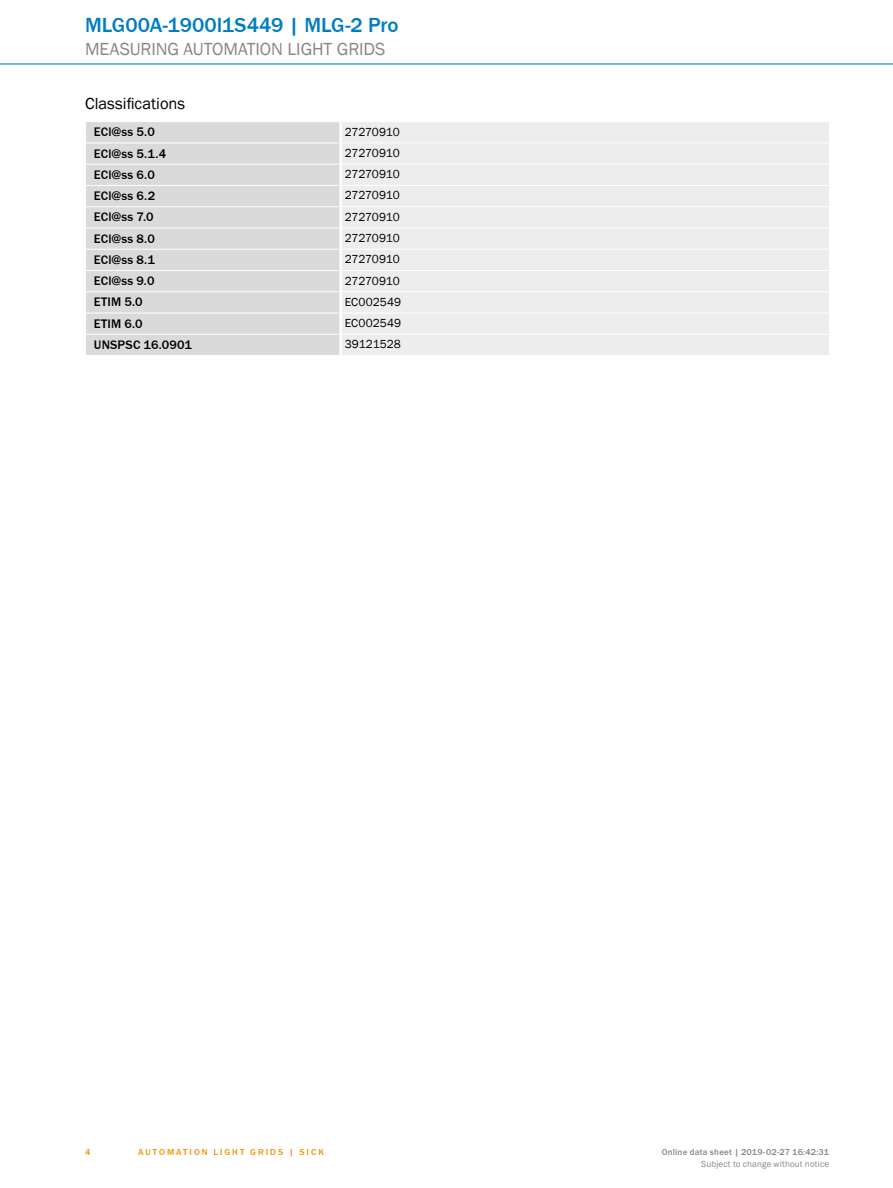
<style>
.page{position:relative;width:893px;height:1188px;background:#fff}
.page>*{position:absolute;margin:0;border:0;box-sizing:border-box;transform-origin:0 0}
.t1{font:500 21px "SICK Franklin";letter-spacing:-.005em;color:#007cc2}
.t2{font:18px "SICK Franklin";letter-spacing:-.005em;color:#878787}
.t3{font:16.5px "SICK Franklin";color:#000}
.t4{font:500 12.75px "SICK Franklin";letter-spacing:.02em;color:#000}
.t5{font:12px "SICK Franklin";letter-spacing:-.02em;color:#000}
.t6{font:12px "SICK Franklin";letter-spacing:.005em;color:#000}
.t7{font:500 9px "SICK Franklin";letter-spacing:.02em;color:#878787}
.t8{font:9px "SICK Franklin";letter-spacing:.02em;color:#878787}
.t9{font:500 9px "SICK Franklin";letter-spacing:.225em;color:#f39200}
</style>
<div class="page">
<hr style="left:0;top:63px;width:893px;height:2px;background:#007cc2">
<div style="left:86px;top:122px;width:253px;height:233px;background:#dadada"></div>
<div style="left:342px;top:122px;width:487px;height:233px;background:#ededed"></div>
<hr style="left:86px;top:143px;width:253px;height:1px;background:#fff">
<hr style="left:342px;top:143px;width:487px;height:1px;background:#fff">
<hr style="left:86px;top:164px;width:253px;height:1px;background:#fff">
<hr style="left:342px;top:164px;width:487px;height:1px;background:#fff">
<hr style="left:86px;top:185px;width:253px;height:1px;background:#fff">
<hr style="left:342px;top:185px;width:487px;height:1px;background:#fff">
<hr style="left:86px;top:206px;width:253px;height:1px;background:#fff">
<hr style="left:342px;top:206px;width:487px;height:1px;background:#fff">
<hr style="left:86px;top:228px;width:253px;height:1px;background:#fff">
<hr style="left:342px;top:228px;width:487px;height:1px;background:#fff">
<hr style="left:86px;top:249px;width:253px;height:1px;background:#fff">
<hr style="left:342px;top:249px;width:487px;height:1px;background:#fff">
<hr style="left:86px;top:270px;width:253px;height:1px;background:#fff">
<hr style="left:342px;top:270px;width:487px;height:1px;background:#fff">
<hr style="left:86px;top:291px;width:253px;height:1px;background:#fff">
<hr style="left:342px;top:291px;width:487px;height:1px;background:#fff">
<hr style="left:86px;top:313px;width:253px;height:1px;background:#fff">
<hr style="left:342px;top:313px;width:487px;height:1px;background:#fff">
<hr style="left:86px;top:334px;width:253px;height:1px;background:#fff">
<hr style="left:342px;top:334px;width:487px;height:1px;background:#fff">
<h1 class="t1" style="left:85px;top:12px;width:315px">MLG00A-1900I1S449 | MLG-2 Pro</h1>
<h2 class="t2" style="left:85px;top:38px;width:300px">Measuring automation light grids</h2>
<p class="t3" style="left:85px;top:93px;width:102px">Classifications</p>
<p class="t4" style="left:94px;top:124px;width:62px">ECl@ss 5.0</p>
<p class="t5" style="left:345px;top:124px;width:56px">27270910</p>
<p class="t4" style="left:94px;top:145px;width:74px">ECl@ss 5.1.4</p>
<p class="t5" style="left:345px;top:146px;width:56px">27270910</p>
<p class="t4" style="left:94px;top:167px;width:62px">ECl@ss 6.0</p>
<p class="t5" style="left:345px;top:167px;width:56px">27270910</p>
<p class="t4" style="left:94px;top:188px;width:63px">ECl@ss 6.2</p>
<p class="t5" style="left:345px;top:188px;width:56px">27270910</p>
<p class="t4" style="left:94px;top:209px;width:61px">ECl@ss 7.0</p>
<p class="t5" style="left:345px;top:209px;width:56px">27270910</p>
<p class="t4" style="left:94px;top:230px;width:62px">ECl@ss 8.0</p>
<p class="t5" style="left:345px;top:231px;width:56px">27270910</p>
<p class="t4" style="left:94px;top:252px;width:63px">ECl@ss 8.1</p>
<p class="t5" style="left:345px;top:252px;width:56px">27270910</p>
<p class="t4" style="left:94px;top:273px;width:62px">ECl@ss 9.0</p>
<p class="t5" style="left:345px;top:273px;width:56px">27270910</p>
<p class="t4" style="left:94px;top:294px;width:50px">ETIM 5.0</p>
<p class="t6" style="left:345px;top:294px;width:58px">EC002549</p>
<p class="t4" style="left:94px;top:315px;width:50px">ETIM 6.0</p>
<p class="t6" style="left:345px;top:316px;width:58px">EC002549</p>
<p class="t4" style="left:94px;top:337px;width:100px">UNSPSC 16.0901</p>
<p class="t5" style="left:345px;top:337px;width:58px">39121528</p>
<p class="t9" style="left:85px;top:1146px;width:7px">4</p>
<p class="t7" style="left:662px;top:1146px;width:169px">Online data sheet | 2019-02-27 16:42:31</p>
<p class="t9" style="left:138px;top:1146px;width:82px">Automa ti on lig</p>
<p class="t9" style="left:232px;top:1146px;width:93px">ht g ri ds | SICK</p>
<p class="t8" style="left:701px;top:1159px;width:130px">Subject to change without notice</p>
</div>
